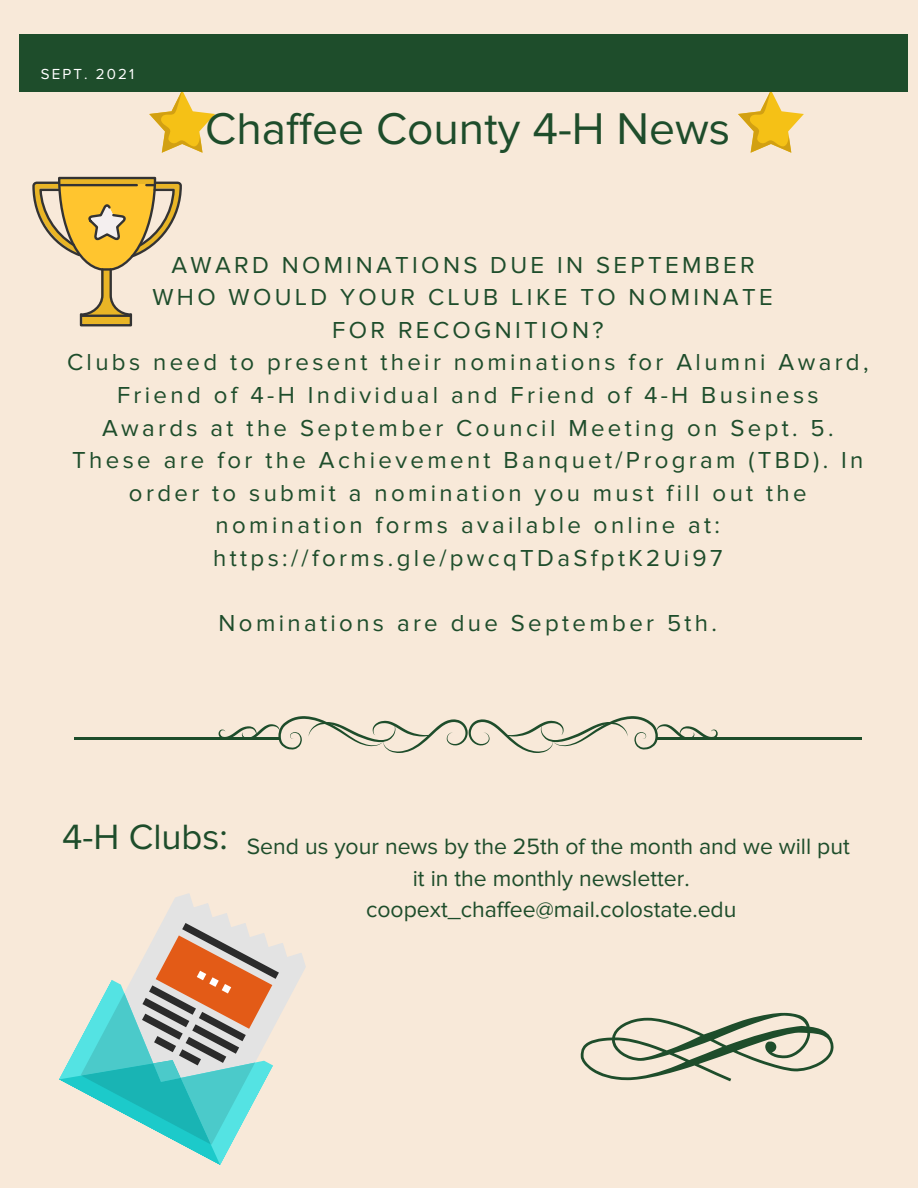
<style>
.page{position:relative;width:918px;height:1188px;background:#f8e9d9}
.page>*{position:absolute;margin:0;border:0;box-sizing:border-box;transform-origin:0 0}
.t1{font:46.05px "Proxima Nova";color:#1e4d2b}
.t2{font:36.45px "Proxima Nova";color:#1e4d2b}
.t3{font:24px/32.5px "Proxima Nova";letter-spacing:.14em;color:#1e4d2b;text-align:center}
.t4{font:22.95px "Proxima Nova";color:#1e4d2b}
.t5{font:15.15px "Proxima Nova";letter-spacing:.14em;color:#fff}
</style>
<div class="page">
<svg style="left:32px;top:177px;width:150px;height:149px"></svg>
<hr style="left:74px;top:737px;width:206px;height:2px;background:#1e4d2b">
<svg style="left:219px;top:716px;width:499px;height:37px"></svg>
<hr style="left:657px;top:737px;width:205px;height:2px;background:#1e4d2b">
<svg style="left:149px;top:92px;width:66px;height:61px"></svg>
<svg style="left:738px;top:92px;width:66px;height:61px"></svg>
<div style="left:19px;top:34px;width:889px;height:58px;background:#1e4d2b"></div>
<svg style="left:165px;top:893px;width:141px;height:109px"></svg>
<svg style="left:59px;top:917px;width:228px;height:248px"></svg>
<svg style="left:581px;top:1013px;width:253px;height:68px"></svg>
<p class="t5" style="left:41px;top:65px;width:95px">SEPT. 2021</p>
<p class="t1" style="left:205px;top:102px;width:527px">Chaffee County 4-H News</p>
<p class="t3" style="left:171px;top:249px;width:585px">AWARD NOMINATIONS DUE IN SEPTEMBER</p>
<p class="t3" style="left:152px;top:282px;width:622px">WHO WOULD YOUR CLUB LIKE TO NOMINATE<br>FOR RECOGNITION?</p>
<p class="t3" style="left:67px;top:347px;width:803px">Clubs need to present their nominations for Alumni Award, Friend of 4-H Individual and Friend of 4-H Business Awards at the September Council Meeting on Sept. 5.<br>These are for the Achievement Banquet/Program (TBD). In order to submit a nomination you must fill out the nomination forms available online at: https://forms.gle/pwcqTDaSfptK2Ui97</p>
<p class="t3" style="left:219px;top:607px;width:500px">Nominations are due September 5th.</p>
<p class="t2" style="left:62px;top:816px;width:167px">4-H Clubs:</p>
<p class="t4" style="left:247px;top:833px;width:605px">Send us your news by the 25th of the month and we will put</p>
<p class="t4" style="left:413px;top:864px;width:278px">it in the monthly newsletter.</p>
<p class="t4" style="left:366px;top:896px;width:372px">coopext_chaffee@mail.colostate.edu</p>
</div>
